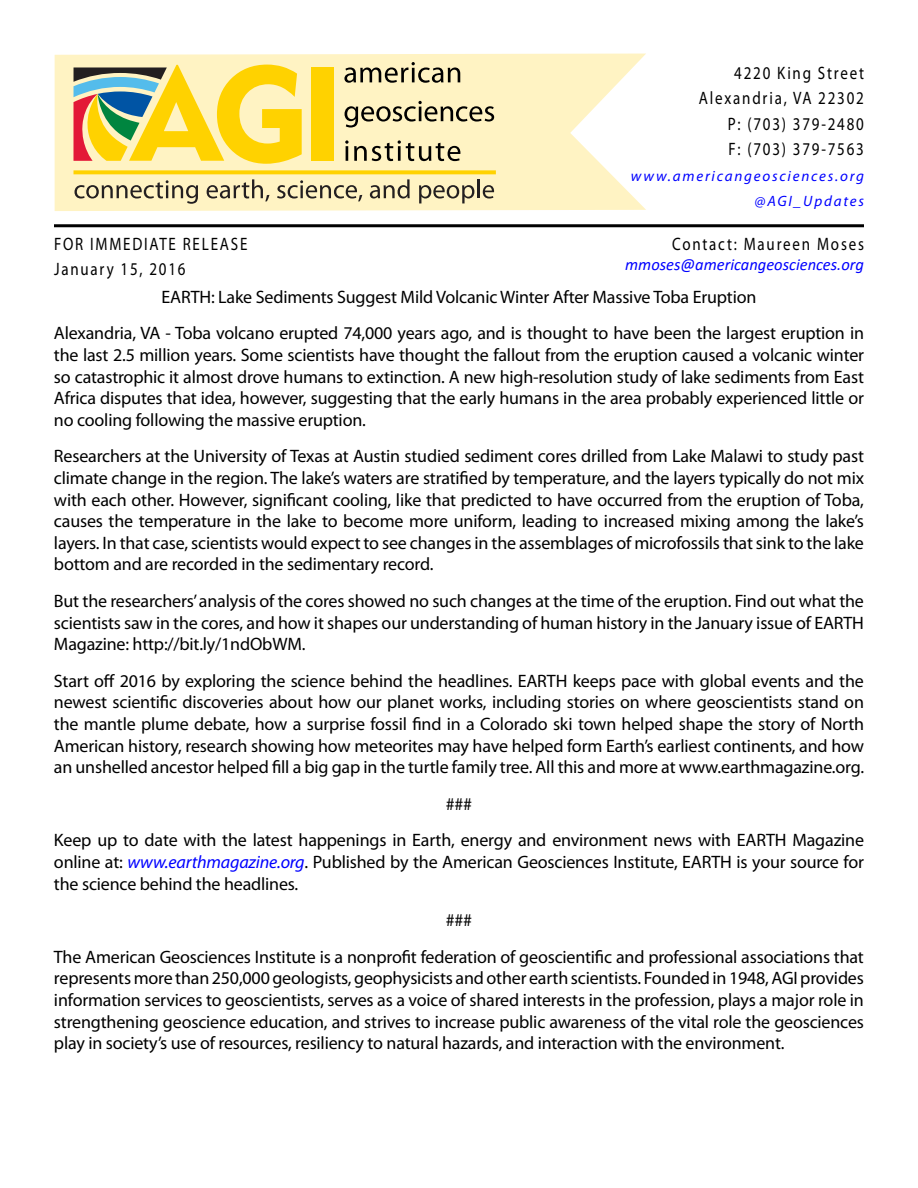
<style>
.page{position:relative;width:918px;height:1188px;background:#fff}
.page>*{position:absolute;margin:0;border:0;box-sizing:border-box;transform-origin:0 0}
.t1{font:18px/21.6px "Myriad Pro";letter-spacing:-.01em;color:#000;text-align:justify}
.t2{font:18px/25.5px "Myriad Pro";letter-spacing:.12em;color:#000;scale:.83 1}
.t3{font:italic 16.5px "Calibri";color:#00f}
.t4{font:italic 15px/25.5px "Myriad Pro";letter-spacing:.12em;color:#00f;text-align:right}
.s1{font-style:italic;color:#00f}
</style>
<div class="page">
<svg style="left:55px;top:54px;width:591px;height:157px;background:#fef4c9"></svg>
<svg style="left:344px;top:62px;width:116px;height:21px;background:#bab18e"></svg>
<svg style="left:345px;top:101px;width:149px;height:27px;background:#c6bc97"></svg>
<svg style="left:345px;top:140px;width:115px;height:21px;background:#bdb490"></svg>
<svg style="left:74px;top:65px;width:228px;height:99px;background:#e0cb60"></svg>
<div style="left:312px;top:68px;width:22px;height:93px;background:#ffd200"></div>
<svg style="left:75px;top:180px;width:123px;height:24px;background:#cfc49f"></svg>
<svg style="left:207px;top:179px;width:62px;height:23px"></svg>
<svg style="left:277px;top:180px;width:85px;height:22px;background:#cec49e"></svg>
<svg style="left:370px;top:179px;width:40px;height:20px"></svg>
<svg style="left:419px;top:185px;width:55px;height:18px"></svg>
<hr style="left:477px;top:179px;width:3px;height:19px;background:#231f20">
<svg style="left:483px;top:185px;width:11px;height:14px"></svg>
<svg style="left:74px;top:170px;width:422px;height:4px;background:#ffd512"></svg>
<hr style="left:54px;top:224px;width:810px;height:3px;background:#000">
<p class="t2" style="left:699px;top:60px;width:200px;text-align:right">4220 King Street<br>Alexandria, VA 22302<br>P: (703) 379-2480<br>F: (703) 379-7563</p>
<p class="t4" style="left:631px;top:163px;width:235px">www.americangeosciences.org @AGI_Updates</p>
<p class="t2" style="left:54px;top:231px;width:235px">FOR IMMEDIATE RELEASE<br>January 15, 2016</p>
<p class="t2" style="left:672px;top:231px;width:233px">Contact: Maureen Moses</p>
<p class="t3" style="left:625px;top:253px;width:240px">mmoses@americangeosciences.org</p>
<p class="t1" style="left:54px;top:278px;width:812px;line-height:36.6px;text-align:center">EARTH: Lake Sediments Suggest Mild Volcanic Winter After Massive Toba Eruption<br>Alexandria, VA - Toba volcano erupted 74,000 years ago, and is thought to have been the largest eruption in</p>
<p class="t1" style="left:54px;top:344px;width:812px">the last 2.5 million years. Some scientists have thought the fallout from the eruption caused a volcanic winter so catastrophic it almost drove humans to extinction. A new high-resolution study of lake sediments from East Africa disputes that idea, however, suggesting that the early humans in the area probably experienced little or no cooling following the massive eruption.</p>
<p class="t1" style="left:54px;top:445px;width:812px">Researchers at the University of Texas at Austin studied sediment cores drilled from Lake Malawi to study past climate change in the region. The lake’s waters are stratified by temperature, and the layers typically do not mix with each other. However, significant cooling, like that predicted to have occurred from the eruption of Toba, causes the temperature in the lake to become more uniform, leading to increased mixing among the lake’s layers. In that case, scientists would expect to see changes in the assemblages of microfossils that sink to the lake bottom and are recorded in the sedimentary record.</p>
<p class="t1" style="left:54px;top:590px;width:812px">But the researchers’ analysis of the cores showed no such changes at the time of the eruption. Find out what the scientists saw in the cores, and how it shapes our understanding of human history in the January issue of EARTH Magazine: http://bit.ly/1ndObWM.</p>
<p class="t1" style="left:54px;top:670px;width:812px">Start off 2016 by exploring the science behind the headlines. EARTH keeps pace with global events and the newest scientific discoveries about how our planet works, including stories on where geoscientists stand on the mantle plume debate, how a surprise fossil find in a Colorado ski town helped shape the story of North American history, research showing how meteorites may have helped form Earth’s earliest continents, and how an unshelled ancestor helped fill a big gap in the turtle family tree. All this and more at www.earthmagazine.org.</p>
<p class="t1" style="left:54px;top:785px;width:812px;line-height:36.6px;text-align:center">###<br>Keep up to date with the latest happenings in Earth, energy and environment news with EARTH Magazine</p>
<p class="t1" style="left:54px;top:851px;width:811px">online at: <span class="s1">www.earthmagazine.org</span>. Published by the American Geosciences Institute, EARTH is your source for the science behind the headlines.</p>
<p class="t1" style="left:54px;top:902px;width:811px;line-height:36.6px;text-align:center">###<br>The American Geosciences Institute is a nonprofit federation of geoscientific and professional associations that</p>
<p class="t1" style="left:54px;top:967px;width:812px">represents more than 250,000 geologists, geophysicists and other earth scientists. Founded in 1948, AGI provides information services to geoscientists, serves as a voice of shared interests in the profession, plays a major role in strengthening geoscience education, and strives to increase public awareness of the vital role the geosciences play in society’s use of resources, resiliency to natural hazards, and interaction with the environment.</p>
</div>
